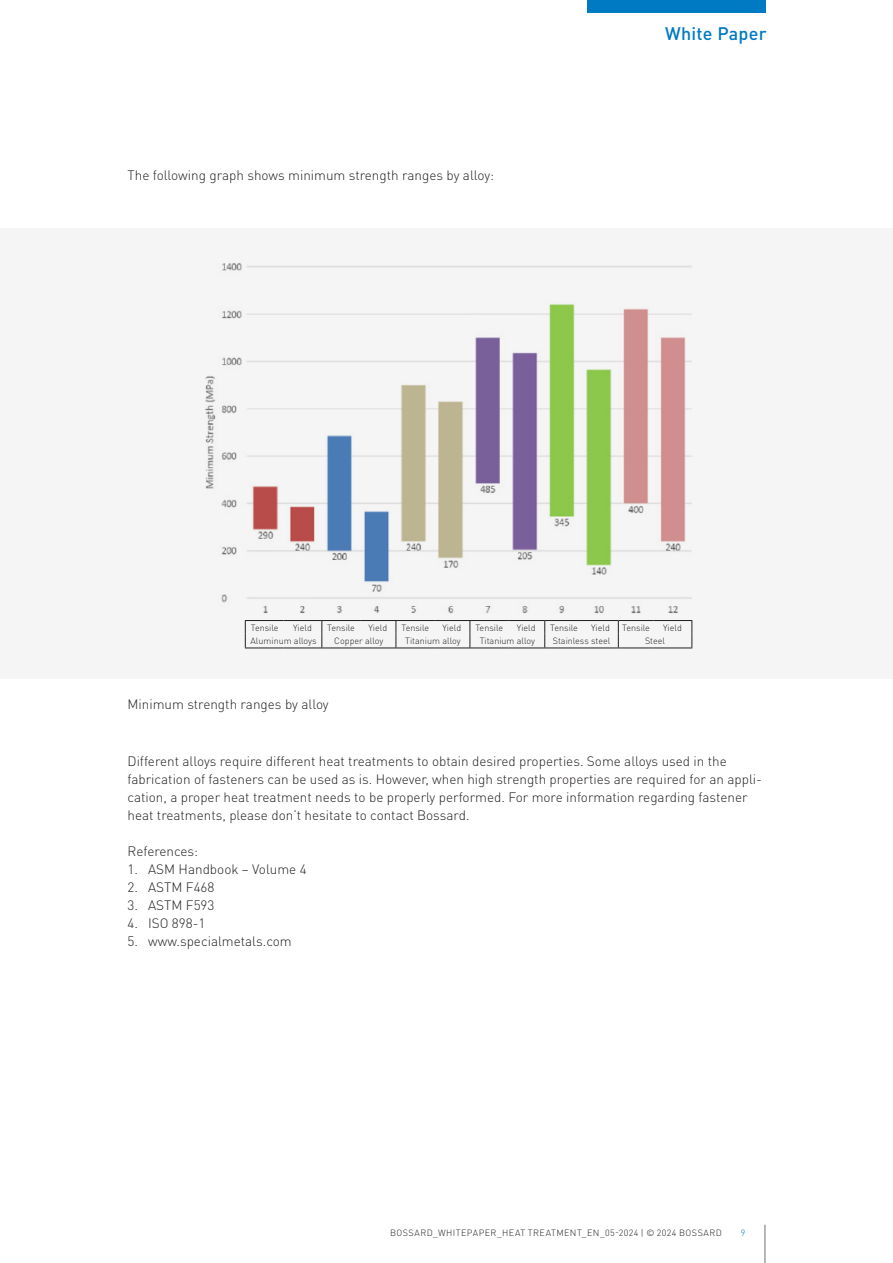
<style>
.page{position:relative;width:893px;height:1263px;background:#fff}
.page>*{position:absolute;margin:0;border:0;box-sizing:border-box;transform-origin:0 0}
.t1{font:500 18px "DINOT";letter-spacing:.015em;color:#007ac2}
.Lauftext{font:300 13.5px/18px "DINOT";color:#231f20}
.t2{font:300 9px "DINOT";color:#231f20}
.t3{font:300 9px "DINOT";letter-spacing:.045em;color:#231f20}
.t4{font:300 9px "DINOT";color:#007ac2}
</style>
<div class="page">
<div style="left:587px;top:0;width:178px;height:13px;background:#007ac2"></div>
<hr style="left:764px;top:1225px;width:1px;height:38px;background:#6c6d70">
<div style="left:0;top:228px;width:893px;height:451px;background:#f5f5f5"></div>
<img style="left:205px;top:263px;width:488px;height:361px">
<hr style="left:245px;top:620px;width:39px;height:1px;background:#231f20">
<hr style="left:284px;top:620px;width:38px;height:1px;background:#231f20">
<hr style="left:322px;top:620px;width:38px;height:1px;background:#231f20">
<hr style="left:360px;top:620px;width:36px;height:1px;background:#231f20">
<hr style="left:396px;top:620px;width:38px;height:1px;background:#231f20">
<hr style="left:434px;top:620px;width:36px;height:1px;background:#231f20">
<hr style="left:470px;top:620px;width:38px;height:1px;background:#231f20">
<hr style="left:508px;top:620px;width:37px;height:1px;background:#231f20">
<hr style="left:545px;top:620px;width:38px;height:1px;background:#231f20">
<hr style="left:583px;top:620px;width:35px;height:1px;background:#231f20">
<hr style="left:618px;top:620px;width:36px;height:1px;background:#231f20">
<hr style="left:654px;top:620px;width:38px;height:1px;background:#231f20">
<svg style="left:245px;top:621px;width:1px;height:27px"></svg>
<svg style="left:691px;top:621px;width:1px;height:27px"></svg>
<hr style="left:245px;top:648px;width:39px;height:1px;background:#231f20">
<hr style="left:284px;top:648px;width:38px;height:1px;background:#231f20">
<hr style="left:322px;top:648px;width:38px;height:1px;background:#231f20">
<hr style="left:360px;top:648px;width:36px;height:1px;background:#231f20">
<hr style="left:396px;top:648px;width:38px;height:1px;background:#231f20">
<hr style="left:434px;top:648px;width:36px;height:1px;background:#231f20">
<hr style="left:470px;top:648px;width:38px;height:1px;background:#231f20">
<hr style="left:508px;top:648px;width:37px;height:1px;background:#231f20">
<hr style="left:545px;top:648px;width:38px;height:1px;background:#231f20">
<hr style="left:583px;top:648px;width:35px;height:1px;background:#231f20">
<hr style="left:618px;top:648px;width:36px;height:1px;background:#231f20">
<hr style="left:654px;top:648px;width:38px;height:1px;background:#231f20">
<svg style="left:321px;top:621px;width:1px;height:27px"></svg>
<svg style="left:396px;top:621px;width:1px;height:27px"></svg>
<svg style="left:470px;top:621px;width:1px;height:27px"></svg>
<svg style="left:544px;top:621px;width:1px;height:27px"></svg>
<svg style="left:618px;top:621px;width:1px;height:27px"></svg>
<p class="Lauftext" style="left:128px;top:166px;width:368px">The following graph shows minimum strength ranges by alloy:</p>
<h1 class="t1" style="left:665px;top:21px;width:103px">White Paper</h1>
<p class="t2" style="left:251px;top:621px;width:29px">Tensile</p>
<p class="t2" style="left:293px;top:621px;width:20px">Yield</p>
<p class="t2" style="left:327px;top:621px;width:29px">Tensile</p>
<p class="t2" style="left:368px;top:621px;width:20px">Yield</p>
<p class="t2" style="left:401px;top:621px;width:29px">Tensile</p>
<p class="t2" style="left:442px;top:621px;width:20px">Yield</p>
<p class="t2" style="left:475px;top:621px;width:29px">Tensile</p>
<p class="t2" style="left:517px;top:621px;width:20px">Yield</p>
<p class="t2" style="left:550px;top:621px;width:29px">Tensile</p>
<p class="t2" style="left:591px;top:621px;width:20px">Yield</p>
<p class="t2" style="left:622px;top:621px;width:29px">Tensile</p>
<p class="t2" style="left:663px;top:621px;width:20px">Yield</p>
<p class="t2" style="left:251px;top:634px;width:68px">Aluminum alloys</p>
<p class="t2" style="left:334px;top:634px;width:51px">Copper alloy</p>
<p class="t2" style="left:405px;top:634px;width:57px">Titanium alloy</p>
<p class="t2" style="left:480px;top:634px;width:57px">Titanium alloy</p>
<p class="t2" style="left:553px;top:634px;width:59px">Stainless steel</p>
<p class="t2" style="left:645px;top:634px;width:22px">Steel</p>
<p class="Lauftext" style="left:128px;top:694px;width:203px">M inimum strength ranges by alloy</p>
<p class="Lauftext" style="left:128px;top:752px;width:636px">D ifferent alloys require different heat treatments to obtain desired properties. Some alloys used in the fabrication of fasteners can be used as is. However, when high strength properties are required for an appli&shy;cation, a proper heat treatment needs to be properly performed. For more information regarding fastener heat treatments, please don’t hesitate to contact Bossard.</p>
<p class="Lauftext" style="left:128px;top:842px;width:72px">References:</p>
<p class="Lauftext" style="left:128px;top:860px;width:31px">1. ASM</p>
<p class="Lauftext" style="left:179px;top:860px;width:130px">Handbook – Volume 4</p>
<p class="Lauftext" style="left:128px;top:878px;width:30px">2. ASTM</p>
<p class="Lauftext" style="left:186px;top:878px;width:30px">F468</p>
<p class="Lauftext" style="left:128px;top:896px;width:30px">3. ASTM</p>
<p class="Lauftext" style="left:186px;top:896px;width:30px">F593</p>
<p class="Lauftext" style="left:128px;top:914px;width:28px">4. ISO</p>
<p class="Lauftext" style="left:172px;top:914px;width:35px">898-1</p>
<p class="Lauftext" style="left:128px;top:932px;width:166px">5. www.specialmetals.com</p>
<p class="t3" style="left:390px;top:1227px;width:303px">Bossard_wh itepaper_h eat treatment_EN_05-2024 | © 2024 BOSSARD</p>
<p class="t4" style="left:741px;top:1227px;width:6px">9</p>
</div>
